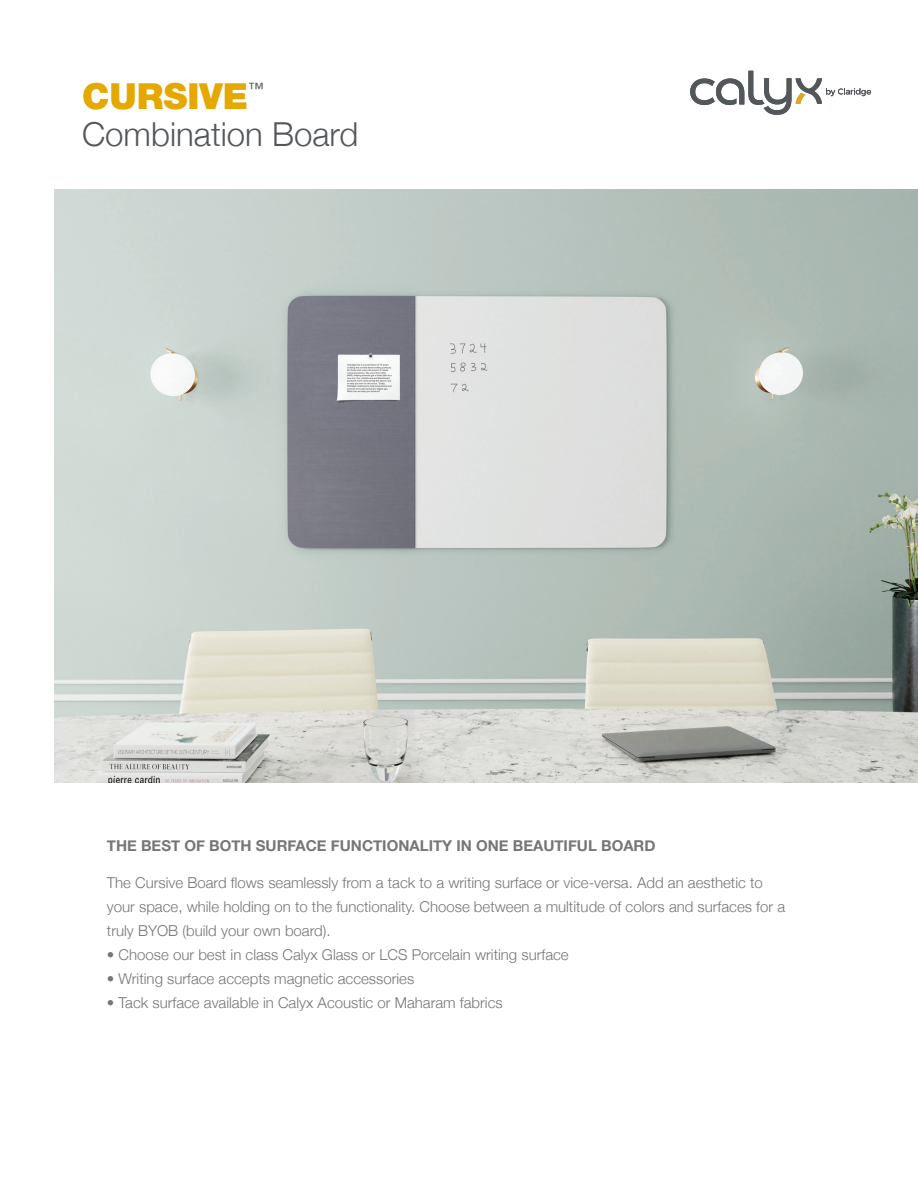
<style>
.page{position:relative;width:918px;height:1188px;background:#fff}
.page>*{position:absolute;margin:0;border:0;box-sizing:border-box;transform-origin:0 0}
.t1{font:900 36px "Helvetica Neue";color:#e5a800}
.t2{font:300 33px "Helvetica Neue";color:#54575a}
.t3{font:15.75px "Helvetica Neue";color:#54575a}
.t4{font:300 15px/24px "Helvetica Neue";color:#747678}
.t5{font:700 15px "Helvetica Neue";color:#747678}
</style>
<div class="page">
<img style="left:54px;top:189px;width:864px;height:594px">
<svg style="left:690px;top:71px;width:181px;height:44px"></svg>
<h1 class="t1" style="left:82px;top:74px;width:167px">CURSIVE</h1>
<p class="t3" style="left:248px;top:79px;width:17px">™</p>
<h2 class="t2" style="left:82px;top:108px;width:278px">Combination Board</h2>
<p class="t5" style="left:107px;top:833px;width:550px">THE BEST OF BOTH SURFACE FUNCTIONALITY IN ONE BEAUTIFUL BOARD</p>
<p class="t4" style="left:107px;top:870px;width:680px">The Cursive Board flows seamlessly from a tack to a writing surface or vice-versa. Add an aesthetic to your space, while holding on to the functionality. Choose between a multitude of colors and surfaces for a truly BYOB (build your own board).</p>
<p class="t4" style="left:107px;top:942px;width:463px">• Choose our best in class Calyx Glass or LCS Porcelain writing surface</p>
<p class="t4" style="left:107px;top:966px;width:309px">• Writing surface accepts magnetic accessories</p>
<p class="t4" style="left:107px;top:990px;width:397px">• Tack surface available in Calyx Acoustic or Maharam fabrics</p>
</div>
